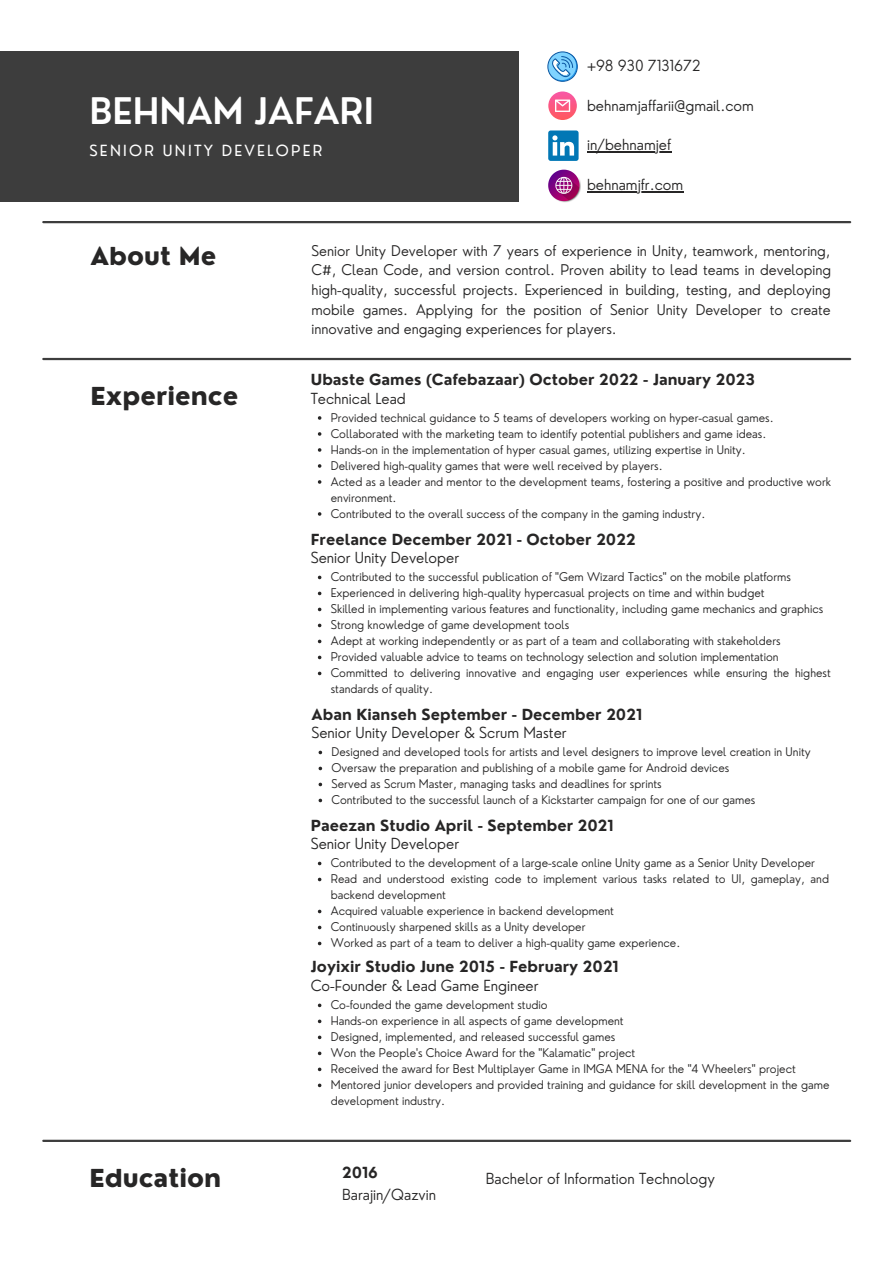
<style>
.page{position:relative;width:894px;height:1264px;background:#fff}
.page>*{position:absolute;margin:0;border:0;box-sizing:border-box;transform-origin:0 0}
.t1{font:600 35.7px "Nourd";color:#fff}
.t2{font:800 24.15px "Nourd";color:#272626}
.t3{font:15px "Nourd";letter-spacing:.15em;color:#fff}
.t4{font:300 14.85px "Nourd";color:#272626}
.t5{font:700 14.85px "Nourd";color:#272626}
.t6{font:300 14.4px/19.6px "Nourd";color:#272626;text-align:justify}
.t7{font:300 11.7px/16px "Nourd";color:#272626}
</style>
<div class="page">
<div style="left:0;top:51px;width:518px;height:151px;background:#3d3d3d"></div>
<hr style="left:43px;top:221px;width:806px;height:2px;background:#3d3d3d">
<hr style="left:43px;top:358px;width:806px;height:2px;background:#3d3d3d">
<hr style="left:43px;top:1139px;width:806px;height:2px;background:#3d3d3d">
<svg style="left:548px;top:91px;width:28px;height:29px"></svg>
<svg style="left:555px;top:99px;width:15px;height:13px"></svg>
<svg style="left:547px;top:51px;width:30px;height:31px"></svg>
<svg style="left:548px;top:130px;width:30px;height:31px"></svg>
<img style="left:559px;top:179px;width:21px;height:23px">
<svg style="left:548px;top:170px;width:31px;height:31px"></svg>
<hr style="left:587px;top:151px;width:84px;height:1px;background:#272626">
<svg style="left:318px;top:416px;width:3px;height:4px"></svg>
<svg style="left:318px;top:432px;width:3px;height:4px"></svg>
<svg style="left:318px;top:448px;width:3px;height:4px"></svg>
<svg style="left:318px;top:464px;width:3px;height:4px"></svg>
<svg style="left:318px;top:480px;width:3px;height:4px"></svg>
<svg style="left:318px;top:750px;width:4px;height:4px"></svg>
<svg style="left:318px;top:766px;width:4px;height:4px"></svg>
<svg style="left:318px;top:782px;width:4px;height:4px"></svg>
<svg style="left:318px;top:798px;width:4px;height:4px"></svg>
<svg style="left:318px;top:1003px;width:3px;height:4px"></svg>
<svg style="left:318px;top:1019px;width:3px;height:4px"></svg>
<svg style="left:318px;top:1035px;width:3px;height:4px"></svg>
<svg style="left:318px;top:1051px;width:3px;height:4px"></svg>
<svg style="left:318px;top:1067px;width:3px;height:4px"></svg>
<svg style="left:318px;top:1083px;width:3px;height:4px"></svg>
<hr style="left:587px;top:191px;width:96px;height:1px;background:#272626">
<h1 class="t1" style="left:89px;top:88px;width:286px">BEHNAM JAFARI</h1>
<p class="t3" style="left:89px;top:141px;width:234px">SENIOR UNITY DEVELOPER</p>
<p class="t4" style="left:587px;top:56px;width:115px">+98 930 7131672</p>
<p class="t4" style="left:587px;top:96px;width:168px">behnamjaffarii@gmail.com</p>
<p class="t4" style="left:587px;top:135px;width:85px">in/behnamjef</p>
<p class="t4" style="left:587px;top:175px;width:98px">behnamjfr.com</p>
<h2 class="t2" style="left:90px;top:240px;width:127px">About Me</h2>
<p class="t6" style="left:311px;top:240px;width:521px">Senior Unity Developer with 7 years of experience in Unity, teamwork, mentoring, C#, Clean Code, and version control. Proven ability to lead teams in developing high-quality, successful projects. Experienced in building, testing, and deploying mobile games. Applying for the position of Senior Unity Developer to create innovative and engaging experiences for players.</p>
<h2 class="t2" style="left:90px;top:380px;width:149px">Experience</h2>
<p class="t5" style="left:311px;top:370px;width:445px">Ubaste Games (Cafebazaar) October 2022 - January 2023</p>
<p class="t4" style="left:310px;top:389px;width:97px">Technical Lead</p>
<p class="t7" style="left:330px;top:409px;width:502px">Provided technical guidance to 5 teams of developers working on hyper-casual games.<br>Collaborated with the marketing team to identify potential publishers and game ideas.<br>Hands-on in the implementation of hyper casual games, utilizing expertise in Unity.<br>Delivered high-quality games that were well received by players.<br>Acted as a leader and mentor to the development teams, fostering a positive and productive work environment.<br>Contributed to the overall success of the company in the gaming industry.</p>
<p class="t5" style="left:311px;top:529px;width:326px">Freelance December 2021 - October 2022</p>
<p class="t4" style="left:310px;top:548px;width:150px">Senior Unity Developer</p>
<p class="t7" style="left:330px;top:568px;width:501px">Contributed to the successful publication of "Gem Wizard Tactics" on the mobile platforms Experienced in delivering high-quality hypercasual projects on time and within budget<br>Skilled in implementing various features and functionality, including game mechanics and graphics Strong knowledge of game development tools<br>Adept at working independently or as part of a team and collaborating with stakeholders<br>Provided valuable advice to teams on technology selection and solution implementation Committed to delivering innovative and engaging user experiences while ensuring the highest standards of quality.</p>
<p class="t5" style="left:311px;top:704px;width:332px">Aban Kianseh September - December 2021</p>
<p class="t4" style="left:311px;top:723px;width:257px">Senior Unity Developer &amp; Scrum Master</p>
<p class="t7" style="left:331px;top:743px;width:480px">Designed and developed tools for artists and level designers to improve level creation in Unity Oversaw the preparation and publishing of a mobile game for Android devices<br>Served as Scrum Master, managing tasks and deadlines for sprints<br>Contributed to the successful launch of a Kickstarter campaign for one of our games</p>
<p class="t5" style="left:311px;top:815px;width:304px">Paeezan Studio April - September 2021</p>
<p class="t4" style="left:310px;top:834px;width:150px">Senior Unity Developer</p>
<p class="t7" style="left:330px;top:854px;width:499px">Contributed to the development of a large-scale online Unity game as a Senior Unity Developer Read and understood existing code to implement various tasks related to UI, gameplay, and backend development<br>Acquired valuable experience in backend development<br>Continuously sharpened skills as a Unity developer<br>Worked as part of a team to deliver a high-quality game experience.</p>
<p class="t5" style="left:311px;top:957px;width:309px">Joyixir Studio June 2015 - February 2021</p>
<p class="t4" style="left:310px;top:976px;width:229px">Co-Founder &amp; Lead Game Engineer</p>
<p class="t7" style="left:330px;top:996px;width:500px">Co-founded the game development studio<br>Hands-on experience in all aspects of game development<br>Designed, implemented, and released successful games<br>Won the People's Choice Award for the "Kalamatic" project<br>Received the award for Best Multiplayer Game in IMGA MENA for the "4 Wheelers" project Mentored junior developers and provided training and guidance for skill development in the game development industry.</p>
<p class="t5" style="left:342px;top:1163px;width:37px">2016</p>
<p class="t4" style="left:342px;top:1185px;width:95px">Barajin/Qazvin</p>
<h2 class="t2" style="left:89px;top:1163px;width:133px">Education</h2>
<p class="t4" style="left:485px;top:1168px;width:231px">Bachelor of Information Technology</p>
</div>
